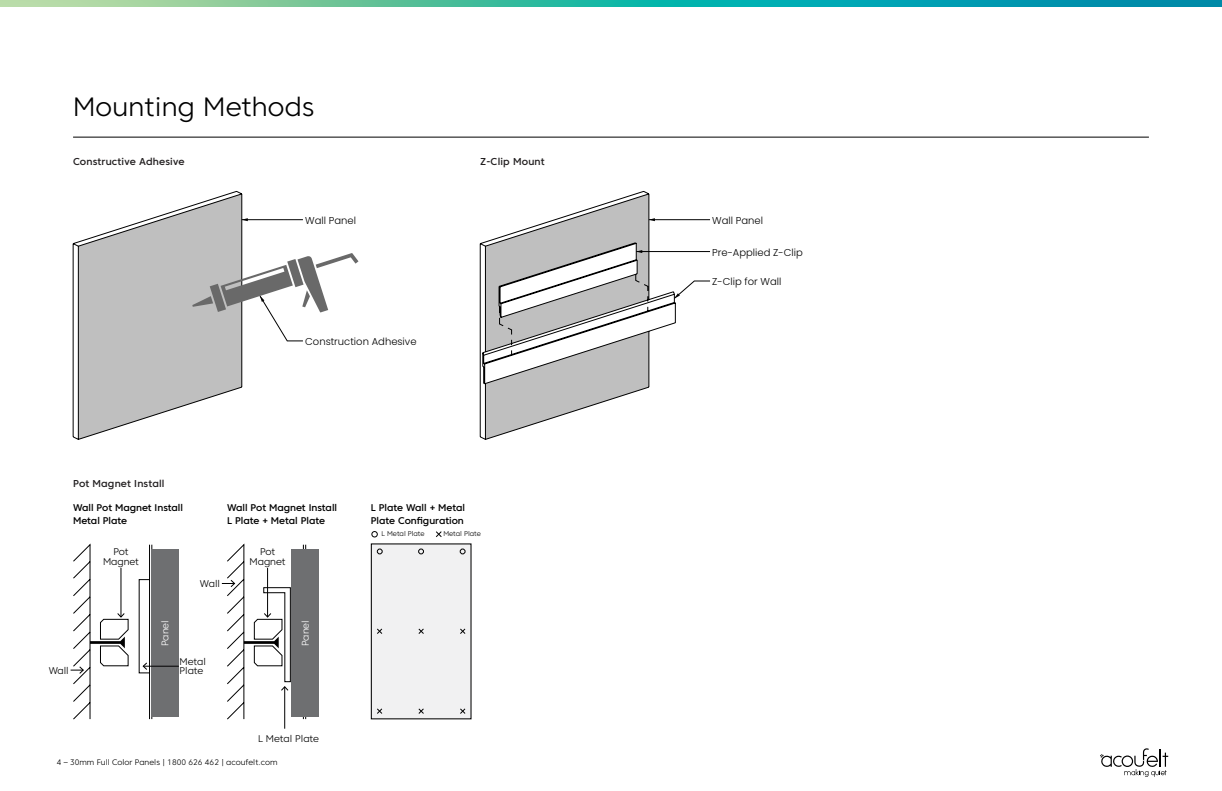
<style>
.page{position:relative;width:1222px;height:791px;background:#fff}
.page>*{position:absolute;margin:0;border:0;box-sizing:border-box;transform-origin:0 0}
.t1{font:300 26.5px "Core Sans C 35";letter-spacing:.01em;color:#000}
.t2{font:300 10px "Poppins";color:#000}
.t3{font:500 10px "Core Sans C 55";letter-spacing:.015em;color:#221f20}
.t4{font:500 9.7px/13.2px "Core Sans C 55";color:#000}
.t5{font:300 9.7px/10.3px "Core Sans C 35";color:#000;text-align:center}
.t6{font:300 9.7px "Core Sans C 35";color:#fff}
.t7{font:300 8px "Core Sans C 35";color:#000}
.t8{font:300 6.9px "Core Sans C 35";color:#000}
</style>
<div class="page">
<svg style="left:1100px;top:748px;width:68px;height:29px"></svg>
<svg style="left:0;top:0;width:1222px;height:6px;background:#39b4a6"></svg>
<hr style="left:73px;top:137px;width:1076px;height:1px;background:#000">
<svg style="left:73px;top:191px;width:169px;height:248px"></svg>
<hr style="left:242px;top:219px;width:61px;height:1px;background:#000">
<svg style="left:192px;top:253px;width:166px;height:88px"></svg>
<svg style="left:480px;top:191px;width:195px;height:248px"></svg>
<hr style="left:649px;top:219px;width:61px;height:1px;background:#000">
<svg style="left:674px;top:281px;width:36px;height:18px"></svg>
<svg style="left:485px;top:194px;width:170px;height:245px"></svg>
<hr style="left:636px;top:251px;width:74px;height:1px;background:#000">
<div style="left:151px;top:549px;width:28px;height:168px;background:#6e6f71"></div>
<div style="left:292px;top:549px;width:27px;height:168px;background:#6e6f71"></div>
<hr style="left:143px;top:666px;width:36px;height:1px;background:#000">
<svg style="left:71px;top:544px;width:105px;height:175px"></svg>
<hr style="left:284px;top:687px;width:1px;height:42px;background:#000">
<svg style="left:222px;top:544px;width:85px;height:175px"></svg>
<div style="left:371px;top:544px;width:100px;height:175px;background:#f1f1f2"></div>
<div style="left:371px;top:543px;width:100px;height:176px;border:1px solid #000"></div>
<svg style="left:372px;top:531px;width:5px;height:6px"></svg>
<svg style="left:377px;top:549px;width:5px;height:5px"></svg>
<svg style="left:460px;top:549px;width:5px;height:5px"></svg>
<svg style="left:418px;top:549px;width:6px;height:5px"></svg>
<svg style="left:377px;top:708px;width:5px;height:6px"></svg>
<svg style="left:377px;top:628px;width:5px;height:6px"></svg>
<svg style="left:418px;top:628px;width:6px;height:6px"></svg>
<svg style="left:418px;top:708px;width:6px;height:6px"></svg>
<svg style="left:460px;top:708px;width:6px;height:6px"></svg>
<svg style="left:460px;top:628px;width:6px;height:6px"></svg>
<svg style="left:436px;top:531px;width:6px;height:6px"></svg>
<h1 class="t1" style="left:73px;top:90px;width:243px">Mounting Methods</h1>
<p class="t3" style="left:73px;top:156px;width:113px">Constructive Adhesive</p>
<p class="t3" style="left:480px;top:156px;width:66px">Z-Clip Mount</p>
<p class="t2" style="left:305px;top:214px;width:52px">Wall Panel</p>
<p class="t3" style="left:73px;top:477px;width:93px">Pot Magnet Install</p>
<p class="t2" style="left:305px;top:336px;width:113px">Construction Adhesive</p>
<p class="t4" style="left:73px;top:501px;width:112px">Wall Pot Magnet Install<br>Metal Plate</p>
<p class="t4" style="left:227px;top:501px;width:112px">Wall Pot Magnet Install<br>L Plate + Metal Plate</p>
<p class="t5" style="left:103px;top:546px;width:37px">Pot<br>Magnet</p>
<p class="t5" style="left:250px;top:546px;width:37px">Pot<br>Magnet</p>
<p class="t5" style="left:200px;top:578px;width:22px">Wall</p>
<p class="t6" style="left:159px;top:646px;width:27px;rotate:-90deg">Panel</p>
<p class="t6" style="left:299px;top:646px;width:27px;rotate:-90deg">Panel</p>
<p class="t5" style="left:180px;top:656px;width:28px">Metal</p>
<p class="t5" style="left:49px;top:665px;width:22px">Wall</p>
<p class="t5" style="left:180px;top:665px;width:25px">Plate</p>
<p class="t5" style="left:258px;top:733px;width:62px">L Metal Plate</p>
<p class="t7" style="left:57px;top:758px;width:222px">4 – 30mm Full Color Panels | 1800 626 462 | acoufelt.com</p>
<p class="t4" style="left:371px;top:501px;width:96px">L Plate Wall + Metal<br>Plate Configuration</p>
<p class="t8" style="left:382px;top:530px;width:45px">L Metal Plate</p>
<p class="t8" style="left:443px;top:530px;width:39px">Metal Plate</p>
<p class="t2" style="left:712px;top:214px;width:52px">Wall Panel</p>
<p class="t2" style="left:712px;top:246px;width:92px">Pre-Applied Z-Clip</p>
<p class="t2" style="left:712px;top:276px;width:71px">Z-Clip for Wall</p>
</div>
